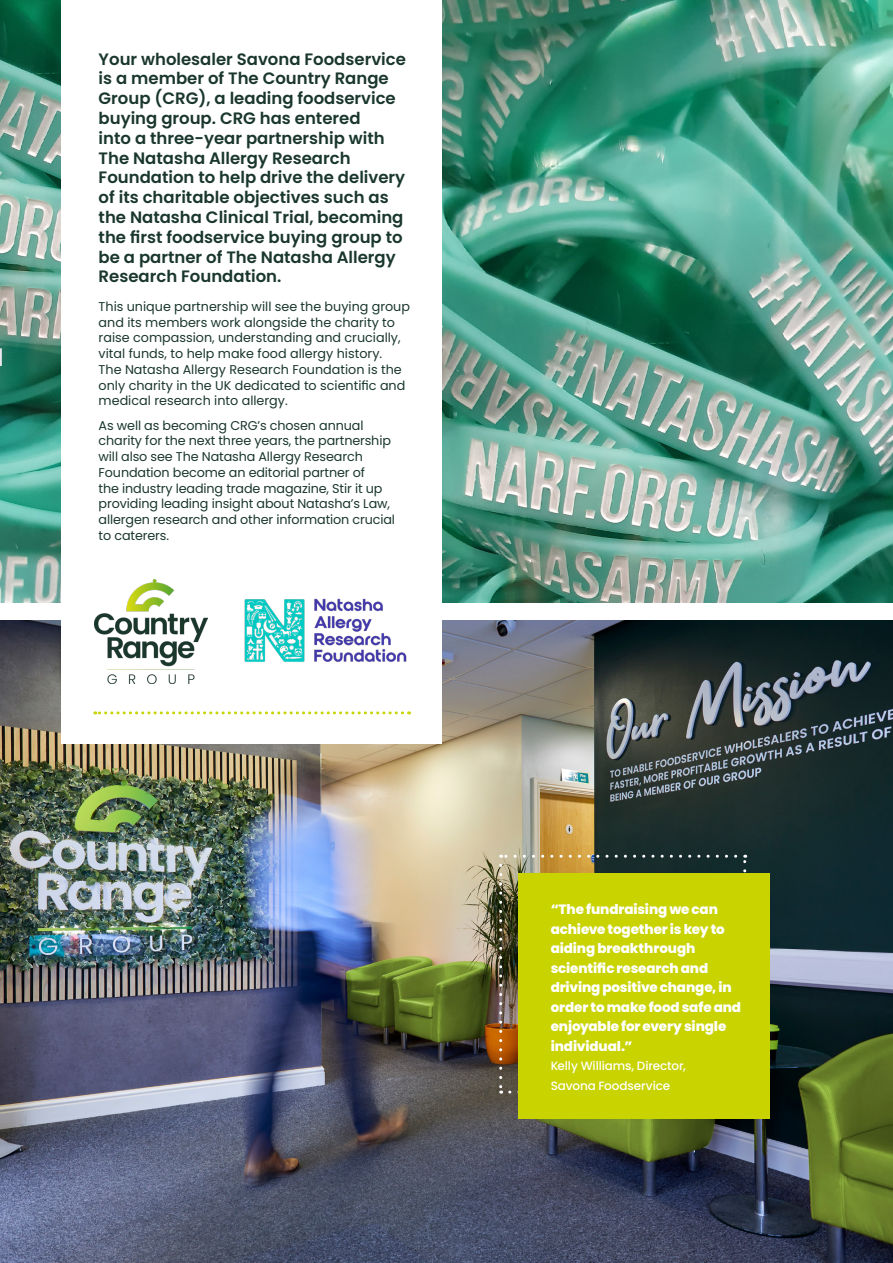
<style>
.page{position:relative;width:893px;height:1263px;background:#fff}
.page>*{position:absolute;margin:0;border:0;box-sizing:border-box;transform-origin:0 0}
.t1{font:600 16.5px/19.8px "Poppins";color:#1a372d}
.t2{font:800 13.5px/19.5px "Poppins";letter-spacing:-.01em;color:#fff}
.t3{font:12.75px/15.8px "Poppins";letter-spacing:-.01em;color:#1a372d}
.t4{font:500 12px/19.5px "Poppins";letter-spacing:-.01em;color:#fff}
</style>
<div class="page">
<img style="left:0;top:621px;width:893px;height:642px">
<svg style="left:499px;top:865px;width:3px;height:228px"></svg>
<svg style="left:510px;top:1090px;width:8px;height:3px"></svg>
<svg style="left:743px;top:855px;width:3px;height:18px"></svg>
<svg style="left:501px;top:855px;width:235px;height:3px"></svg>
<div style="left:518px;top:873px;width:252px;height:246px;background:#c8d300"></div>
<img style="left:0;top:0;width:61px;height:602px">
<img style="left:442px;top:0;width:451px;height:602px">
<div style="left:61px;top:0;width:381px;height:743px;background:#fff"></div>
<img style="left:94px;top:579px;width:113px;height:104px">
<img style="left:244px;top:598px;width:163px;height:64px">
<svg style="left:95px;top:711px;width:308px;height:3px"></svg>
<p class="t1" style="left:99px;top:49px;width:309px">Your wholesaler Savona Foodservice is a member of The Country Range Group (CRG), a leading foodservice buying group. CRG has entered<br>into a three-year partnership with The Natasha Allergy Research Foundation to help drive the delivery of its charitable objectives such as the Natasha Clinical Trial, becoming the first foodservice buying group to be a partner of The Natasha Allergy Research Foundation.</p>
<p class="t3" style="left:99px;top:299px;width:313px">This unique partnership will see the buying group and its members work alongside the charity to raise compassion, understanding and crucially, vital funds, to help make food allergy history.<br>The Natasha Allergy Research Foundation is the only charity in the UK dedicated to scientific and medical research into allergy.</p>
<p class="t3" style="left:99px;top:417px;width:298px">As well as becoming CRG’s chosen annual charity for the next three years, the partnership will also see The Natasha Allergy Research Foundation become an editorial partner of<br>the industry leading trade magazine, Stir it up providing leading insight about Natasha’s Law, allergen research and other information crucial to caterers.</p>
<p class="t2" style="left:551px;top:900px;width:192px">“The fundraising we can achieve together is key to aiding breakthrough scientific research and driving positive change, in order to make food safe and enjoyable for every single individual.”</p>
<p class="t4" style="left:551px;top:1056px;width:137px">Kelly Williams, Director,<br>Savona Foodservice</p>
</div>
